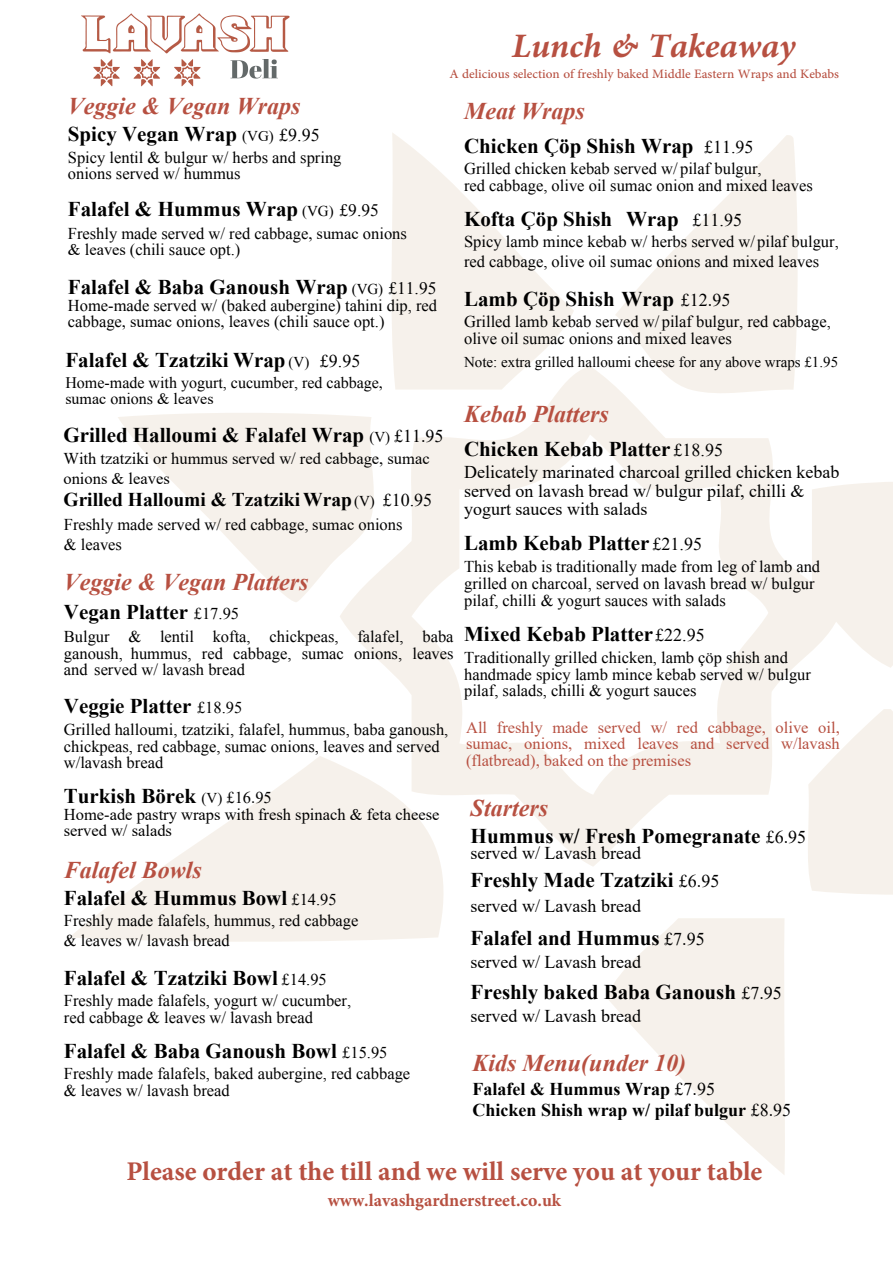
<style>
.page{position:relative;width:893px;height:1263px;background:#fff}
.page>*{position:absolute;margin:0;border:0;box-sizing:border-box;transform-origin:0 0}
.t1{font:italic 700 48px "Adobe Arabic";color:#b75041}
.t2{font:700 27px "Minion Pro";color:#b75041}
.t3{font:italic 700 24px "Times New Roman";color:#b75041}
.t4{font:italic 700 24px "Times New Roman";color:#b75041}
.t5{font:700 21px "Times New Roman";color:#000}
.t6{font:700 21px "Times New Roman";color:#000}
.t7{font:700 19.5px "Times New Roman";color:#000}
.t8{font:18px/18px "Times New Roman";color:#000}
.t9{font:18px "Adobe Arabic";color:#b75041}
.t10{font:700 18px/21.6px "Times New Roman";color:#000}
.t11{font:700 17.85px "Minion Pro";color:#b75041}
.t12{font:16.5px/16.5px "Times New Roman";color:#000}
.t13{font:16.5px/16.5px "Times New Roman";color:#000}
.t14{font:16.5px/16.5px "Times New Roman";color:#b75041;text-align:justify}
.t15{font:16.05px/16px "Times New Roman";color:#000}
.t16{font:15px "Times New Roman";color:#000}
.s1{font-style:inherit}
.s2{font-weight:400;font-size:15px}
.s3{font-weight:400;font-size:18px}
.s4{font-weight:400;font-size:17.55px}
.s5{font-weight:400;font-size:16.5px}
.s6{font-weight:400}
</style>
<div class="page">
<img style="left:81px;top:13px;width:209px;height:74px">
<svg style="left:392px;top:133px;width:182px;height:233px;fill:#f6f1eb"></svg>
<svg style="left:615px;top:135px;width:183px;height:231px;fill:#f6f1eb"></svg>
<svg style="left:340px;top:366px;width:472px;height:500px"></svg>
<svg style="left:118px;top:411px;width:261px;height:192px;fill:#f6f1eb"></svg>
<svg style="left:812px;top:482px;width:81px;height:186px;background:#f7f2ed"></svg>
<svg style="left:70px;top:756px;width:393px;height:186px;fill:#f6f1eb"></svg>
<svg style="left:804px;top:709px;width:89px;height:186px"></svg>
<svg style="left:606px;top:918px;width:179px;height:257px;fill:#f6f1eb"></svg>
<h1 class="t1" style="left:512px;top:12px;width:285px">Lunch &amp; Takeaway</h1>
<p class="t9" style="left:449px;top:61px;width:391px">A delicious selection of freshly baked Middle Eastern Wraps and Kebabs</p>
<h3 class="t3" style="left:68px;top:90px;width:234px">Veggie &amp; Vegan Wraps</h3>
<p class="t5" style="left:68px;top:119px;width:253px">Spicy Vegan <span class="s1">Wrap</span> <span class="s2">(VG)</span> <span class="s3">£9.95</span></p>
<p class="t13" style="left:68px;top:149px;width:275px">Spicy lentil &amp; bulgur w/ herbs and spring onions served w/ hummus</p>
<p class="t5" style="left:68px;top:194px;width:312px">Falafel &amp; Hummus <span class="s1">Wrap</span> <span class="s2">(VG)</span> <span class="s4">£9.95</span></p>
<p class="t13" style="left:68px;top:224px;width:341px">Freshly made served w/ red cabbage, sumac onions &amp; leaves (chili sauce opt.)</p>
<p class="t5" style="left:68px;top:272px;width:370px">Falafel &amp; Baba Ganoush <span class="s1">Wrap</span> <span class="s2">(VG)</span> <span class="s4">£11.</span><span class="s4">9</span><span class="s4">5</span></p>
<p class="t13" style="left:68px;top:297px;width:371px;line-height:16px">Home-made served w/ (baked aubergine) tahini dip, red cabbage, sumac onions, leaves (chili sauce opt.)</p>
<p class="t5" style="left:65px;top:345px;width:296px">Falafel &amp; Tzatziki <span class="s1">Wrap</span> <span class="s2">(V)</span> <span class="s3">£9.95</span></p>
<p class="t15" style="left:65px;top:374px;width:319px">Home-made with yogurt, cucumber, red cabbage, sumac onions &amp; leaves</p>
<p class="t5" style="left:63px;top:420px;width:382px">Grilled Halloumi &amp; Falafel <span class="s1">Wrap</span> <span class="s2">(V)</span> <span class="s3">£</span><span class="s3">11</span><span class="s3">.95</span></p>
<p class="t12" style="left:63px;top:448px;width:368px;line-height:19.8px">With tzatziki or hummus served w/ red cabbage, sumac onions &amp; leaves</p>
<p class="t7" style="left:63px;top:485px;width:370px">Grilled Hal<span class="s1">l</span>oumi <span class="s1">&amp;</span> Tzat<span class="s1">ziki Wrap</span><span class="s2">(V)</span> <span class="s3">£10.</span><span class="s3">9</span><span class="s3">5</span></p>
<p class="t13" style="left:64px;top:514px;width:340px;line-height:19.8px">Freshly made served w/ red cabbage, sumac onions &amp; leaves</p>
<h3 class="t3" style="left:64px;top:566px;width:246px">Veggie &amp; Vegan Platters</h3>
<p class="t5" style="left:64px;top:597px;width:177px">Vegan Platter <span class="s5">£1</span><span class="s5">7</span><span class="s5">.95</span></p>
<p class="t12" style="left:64px;top:628px;width:391px;text-align:justify">Bulgur &amp; lentil kofta, chickpeas, falafel, baba ganoush, hummus, red cabbage, sumac onions, leaves and served w/ lavash bread</p>
<p class="t5" style="left:64px;top:691px;width:180px">Veggie Platter <span class="s5">£1</span><span class="s5">8</span><span class="s5">.95</span></p>
<p class="t12" style="left:64px;top:721px;width:386px">Grilled halloumi, tzatziki, falafel, hummus, baba ganoush, chickpeas, red cabbage, sumac onions, leaves and served w/lavash bread</p>
<p class="t6" style="left:64px;top:781px;width:209px">Turkish <span class="s1">Börek</span> <span class="s2">(V)</span> <span class="s5">£1</span><span class="s5">6</span><span class="s5">.95</span></p>
<p class="t12" style="left:64px;top:806px;width:377px;line-height:16px">Home-ade pastry wraps with fresh spinach &amp; feta cheese served w/ salads</p>
<h3 class="t4" style="left:64px;top:853px;width:140px">Falafel Bowls</h3>
<p class="t5" style="left:64px;top:882px;width:274px">Falafel &amp; Hummus Bowl <span class="s5">£14.95</span></p>
<p class="t13" style="left:64px;top:911px;width:296px;line-height:19.8px">Freshly made falafels, hummus, red cabbage &amp; leaves w/ lavash bread</p>
<p class="t5" style="left:64px;top:962px;width:264px">Falafel &amp; Tzatziki Bowl <span class="s5">£14.95</span></p>
<p class="t13" style="left:64px;top:992px;width:289px">Freshly made falafels, yogurt w/ cucumber, red cabbage &amp; leaves w/ lavash bread</p>
<p class="t5" style="left:64px;top:1035px;width:325px">Falafel &amp; Baba Ganoush Bowl <span class="s5">£15.95</span></p>
<p class="t13" style="left:64px;top:1065px;width:348px">Freshly made falafels, baked aubergine, red cabbage &amp; leaves w/ lavash bread</p>
<h3 class="t3" style="left:464px;top:94px;width:122px">Meat Wraps</h3>
<p class="t5" style="left:464px;top:131px;width:291px">Chicken Çöp Shish <span class="s1">Wrap</span> <span class="s3">£</span><span class="s3">11</span><span class="s3">.95</span></p>
<p class="t12" style="left:464px;top:160px;width:350px">Grilled chicken kebab served w/ <span class="s1">pilaf</span> bulgur,<br>red cabbage, olive oil sumac onion and mixed leaves</p>
<p class="t5" style="left:464px;top:204px;width:279px">Kofta Çöp Shish <span class="s1">Wrap</span> <span class="s3">£</span><span class="s3">11</span><span class="s3">.9</span><span class="s3">5</span></p>
<p class="t12" style="left:464px;top:232px;width:376px;line-height:19.8px">Spicy lamb mince kebab w/ herbs served w/ <span class="s1">pilaf</span> bulgur, red cabbage, olive oil sumac onions and mixed leaves</p>
<p class="t5" style="left:464px;top:284px;width:268px">Lamb Çöp Shish <span class="s1">Wrap</span> <span class="s3">£</span><span class="s3">12.95</span></p>
<p class="t12" style="left:464px;top:313px;width:368px">Grilled lamb kebab served w/ <span class="s1">pilaf</span> bulgur, red cabbage, olive oil sumac onions and mixed leaves</p>
<p class="t16" style="left:464px;top:351px;width:376px">Note: extra grilled halloumi cheese for any above wraps £1.95</p>
<h3 class="t3" style="left:464px;top:397px;width:146px">Kebab Platters</h3>
<p class="t5" style="left:464px;top:434px;width:260px">Chicken Kebab Platter <span class="s3">£1</span><span class="s3">8</span><span class="s3">.95</span></p>
<p class="t8" style="left:464px;top:463px;width:377px">Delicately marinated charcoal grilled chicken kebab served on lavash bread w/ bulgur pilaf, chilli &amp; yogurt sauces with salads</p>
<p class="t5" style="left:464px;top:528px;width:239px">Lamb Kebab Platter <span class="s3">£</span><span class="s3">21</span><span class="s3">.95</span></p>
<p class="t12" style="left:464px;top:557px;width:358px;line-height:17.1px">This kebab is traditionally made from leg of lamb and grilled on charcoal, served on lavash bread w/ bulgur pilaf, chilli &amp; yogurt sauces with salads</p>
<p class="t5" style="left:464px;top:620px;width:242px">Mixed Kebab Platter<span class="s3">£2</span><span class="s3">2</span><span class="s3">.95</span></p>
<p class="t12" style="left:464px;top:649px;width:348px">Traditionally grilled chicken, lamb çöp shish and handmade spicy lamb mince kebab served w/ bulgur pilaf, salads, chilli &amp; yogurt sauces</p>
<p class="t14" style="left:466px;top:719px;width:375px">All freshly made served w/ red cabbage, olive oil, sumac, onions, mixed leaves and served w/lavash (flatbread), baked on the premises</p>
<h3 class="t4" style="left:471px;top:792px;width:79px">Starters</h3>
<p class="t6" style="left:471px;top:821px;width:337px">Hummus w/ Fresh Pomegranate <span class="s3">£6.95</span></p>
<p class="t8" style="left:471px;top:843px;width:172px">served w/ Lavash bread</p>
<p class="t6" style="left:471px;top:865px;width:250px">Freshly Made Tzatziki <span class="s3">£6.95</span></p>
<p class="t8" style="left:471px;top:896px;width:172px">served w/ Lavash bread</p>
<p class="t6" style="left:471px;top:923px;width:236px">Falafel and Hummus <span class="s3">£7.95</span></p>
<p class="t8" style="left:471px;top:952px;width:172px">served w/ Lavash bread</p>
<p class="t6" style="left:471px;top:977px;width:313px">Freshly baked Baba Ganoush <span class="s3">£7.95</span></p>
<p class="t8" style="left:471px;top:1006px;width:172px">served w/ Lavash bread</p>
<h3 class="t4" style="left:473px;top:1046px;width:215px">Kids Menu(under 10)</h3>
<p class="t10" style="left:473px;top:1077px;width:320px">Falafel &amp; Hummus Wrap <span class="s6">£7.95<br></span>Chicken Shish wrap w/ pilaf bulgur <span class="s6">£8.95</span></p>
<h2 class="t2" style="left:126px;top:1152px;width:637px">Please order at the till and we will serve you at your table</h2>
<p class="t11" style="left:328px;top:1187px;width:235px">www.lavashgardnerstreet.co.uk</p>
</div>
